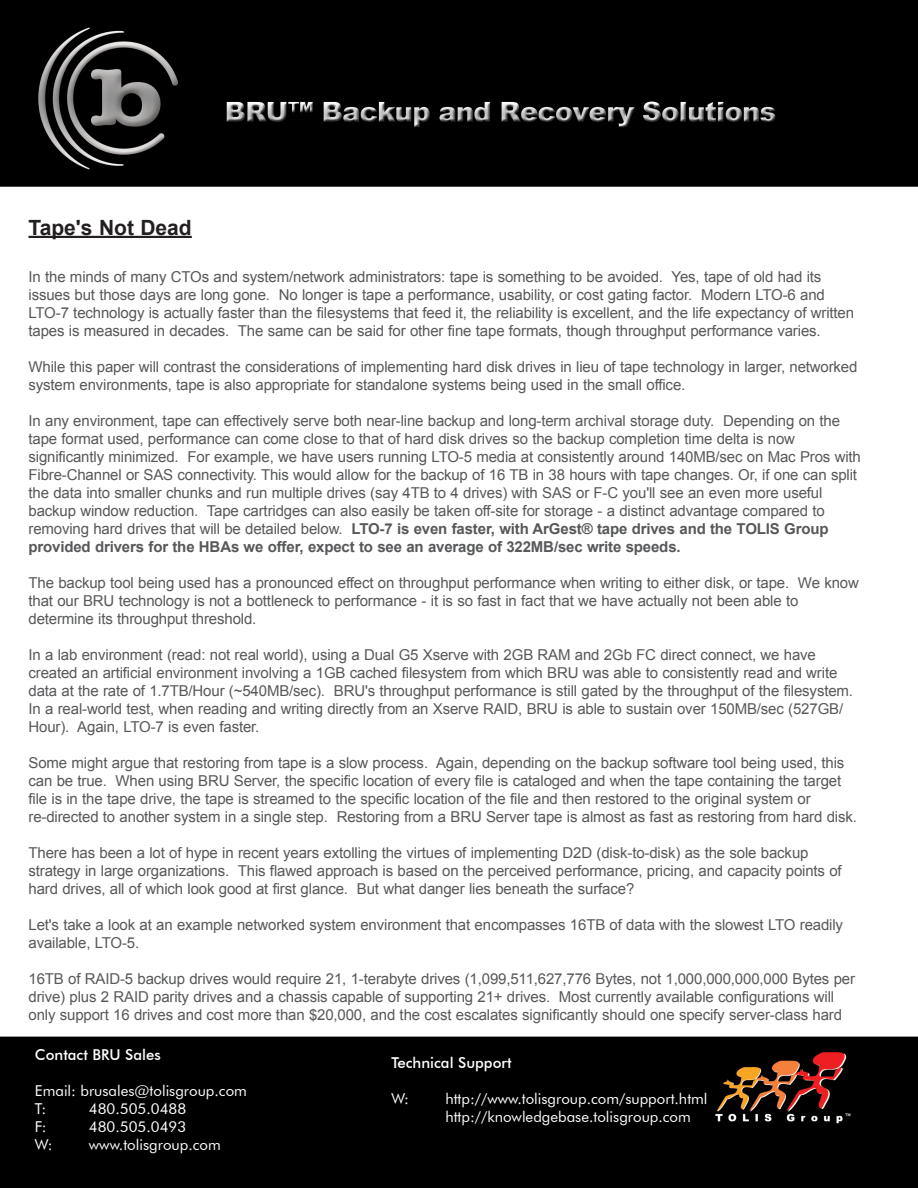
<style>
.page{position:relative;width:918px;height:1188px;background:#fff}
.page>*{position:absolute;margin:0;border:0;box-sizing:border-box;transform-origin:0 0}
.t1{font:700 21px "Arial";color:#231f20}
.t2{font:15px/18px "Arial";letter-spacing:-.01em;color:#57585a}
.t3{font:15px "Futura BT";color:#fff}
.t4{font:500 15px "Futura BT";color:#fff}
.s1{font-weight:700}
</style>
<div class="page">
<img style="left:0;top:0;width:918px;height:1188px">
<div style="left:27px;top:270px;width:837px;height:756px;background:#fff"></div>
<hr style="left:28px;top:236px;width:164px;height:2px;background:#231f20">
<p class="t1" style="left:28px;top:213px;width:165px">Tape's Not Dead</p>
<p class="t2" style="left:28px;top:268px;width:827px">In the minds of many CTOs and system/network administrators: tape is something to be avoided. Yes, tape of old had its issues but those days are long gone. No longer is tape a performance, usability, or cost gating factor. Modern LTO-6 and LTO-7 technology is actually faster than the filesystems that feed it, the reliability is excellent, and the life expectancy of written tapes is measured in decades. The same can be said for other fine tape formats, though throughput performance varies.</p>
<p class="t2" style="left:28px;top:358px;width:830px">While this paper will contrast the considerations of implementing hard disk drives in lieu of tape technology in larger, networked system environments, tape is also appropriate for standalone systems being used in the small office.</p>
<p class="t2" style="left:28px;top:412px;width:834px">In any environment, tape can effectively serve both near-line backup and long-term archival storage duty. Depending on the tape format used, performance can come close to that of hard disk drives so the backup completion time delta is now significantly minimized. For example, we have users running LTO-5 media at consistently around 140MB/sec on Mac Pros with Fibre-Channel or SAS connectivity. This would allow for the backup of 16 TB in 38 hours with tape changes. Or, if one can split the data into smaller chunks and run multiple drives (say 4TB to 4 drives) with SAS or F-C you'll see an even more useful backup window reduction. Tape cartridges can also easily be taken off-site for storage - a distinct advantage compared to removing hard drives that will be detailed below. <span class="s1">LTO-7 is even faster, with ArGest® tape drives and the TOLIS Group provided drivers for the HBAs we offer, expect to see an average of 322MB/sec write speeds.</span></p>
<p class="t2" style="left:28px;top:574px;width:832px">The backup tool being used has a pronounced effect on throughput performance when writing to either disk, or tape. We know that our BRU technology is not a bottleneck to performance - it is so fast in fact that we have actually not been able to determine its throughput threshold.</p>
<p class="t2" style="left:28px;top:646px;width:826px">In a lab environment (read: not real world), using a Dual G5 Xserve with 2GB RAM and 2Gb FC direct connect, we have created an artificial environment involving a 1GB cached filesystem from which BRU was able to consistently read and write data at the rate of 1.7TB/Hour (~540MB/sec). BRU's throughput performance is still gated by the throughput of the filesystem.<br>In a real-world test, when reading and writing directly from an Xserve RAID, BRU is able to sustain over 150MB/sec (527GB/ Hour). Again, LTO-7 is even faster.</p>
<p class="t2" style="left:28px;top:754px;width:830px">Some might argue that restoring from tape is a slow process. Again, depending on the backup software tool being used, this can be true. When using BRU Server, the specific location of every file is cataloged and when the tape containing the target file is in the tape drive, the tape is streamed to the specific location of the file and then restored to the original system or re-directed to another system in a single step. Restoring from a BRU Server tape is almost as fast as restoring from hard disk.</p>
<p class="t2" style="left:28px;top:844px;width:815px">There has been a lot of hype in recent years extolling the virtues of implementing D2D (disk-to-disk) as the sole backup strategy in large organizations. This flawed approach is based on the perceived performance, pricing, and capacity points of hard drives, all of which look good at first glance. But what danger lies beneath the surface?</p>
<p class="t2" style="left:28px;top:916px;width:816px">Let's take a look at an example networked system environment that encompasses 16TB of data with the slowest LTO readily available, LTO-5.</p>
<p class="t2" style="left:28px;top:970px;width:828px">16TB of RAID-5 backup drives would require 21, 1-terabyte drives (1,099,511,627,776 Bytes, not 1,000,000,000,000 Bytes per drive) plus 2 RAID parity drives and a chassis capable of supporting 21+ drives. Most currently available configurations will only support 16 drives and cost more than $20,000, and the cost escalates significantly should one specify server-class hard</p>
<p class="t4" style="left:35px;top:1046px;width:127px">Contact BRU Sales</p>
<p class="t3" style="left:35px;top:1082px;width:214px">Email: brusales@tolisgroup.com</p>
<p class="t3" style="left:35px;top:1100px;width:13px">T:</p>
<p class="t3" style="left:89px;top:1100px;width:99px">480.505.0488</p>
<p class="t3" style="left:35px;top:1118px;width:13px">F:</p>
<p class="t3" style="left:89px;top:1118px;width:99px">480.505.0493</p>
<p class="t3" style="left:35px;top:1136px;width:19px">W:</p>
<p class="t3" style="left:89px;top:1136px;width:133px">www.tolisgroup.com</p>
<p class="t4" style="left:391px;top:1053px;width:122px">Technical Support</p>
<p class="t3" style="left:391px;top:1089px;width:19px">W:</p>
<p class="t3" style="left:445px;top:1089px;width:264px">http://www.tolisgroup.com/support.html</p>
<p class="t3" style="left:445px;top:1107px;width:247px">http://knowledgebase.tolisgroup.com</p>
</div>
